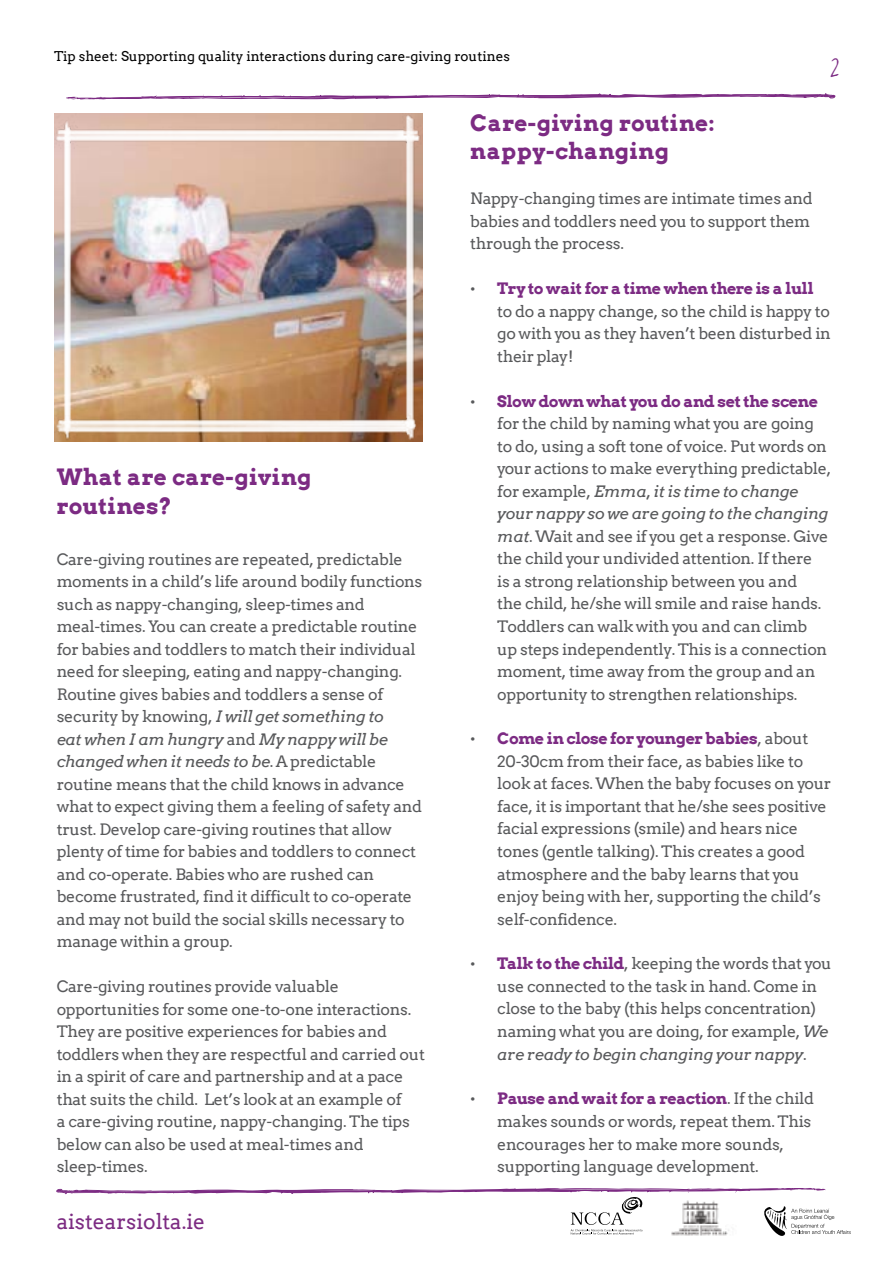
<style>
.page{position:relative;width:893px;height:1263px;background:#fff}
.page>*{position:absolute;margin:0;border:0;box-sizing:border-box;transform-origin:0 0}
.t1{font:34.5px "Aistear Siolta Glyphs";color:#7c2b83}
.t2{font:700 22.5px/28.5px "Arvo";letter-spacing:.02em;color:#7c2b83}
.t3{font:21px "Arvo";color:#7c2b82}
.t4{font:15.75px/22.5px "Arvo";letter-spacing:-.02em;color:#58595b}
.t5{font:13.5px "Arvo";color:#000}
.s1{font-style:italic}
.s2{font-size:13.5px}
.s3{font-weight:700;color:#7c2b83}
</style>
<div class="page">
<svg style="left:66px;top:93px;width:770px;height:7px"></svg>
<svg style="left:56px;top:1188px;width:795px;height:48px"></svg>
<img style="left:54px;top:114px;width:369px;height:327px">
<p class="t5" style="left:54px;top:48px;width:457px">Tip sheet: Supporting quality interactions during care-giving routines</p>
<h1 class="t1" style="left:830px;top:51px;width:10px">2</h1>
<h2 class="t2" style="left:57px;top:462px;width:256px">What are care-giving routines?</h2>
<p class="t4" style="left:57px;top:547px;width:367px">Care-giving routines are repeated, predictable moments in a child’s life around bodily functions such as nappy-changing, sleep-times and meal-times. You can create a predictable routine for babies and toddlers to match their individual need for sleeping, eating and nappy-changing.<br>Routine gives babies and toddlers a sense of security by knowing, <span class="s1">I will get something to<br>eat when I am hungry</span> and <span class="s1">My nappy will be changed when it needs to be</span>. A predictable routine means that the child knows in advance what to expect giving them a feeling of safety and trust. Develop care-giving routines that allow plenty of time for babies and toddlers to connect and co-operate. Babies who are rushed can become frustrated, find it difficult to co-operate and may not build the social skills necessary to manage within a group.</p>
<p class="t4" style="left:57px;top:975px;width:370px">Care-giving routines provide valuable opportunities for some one-to-one interactions.<br>They are positive experiences for babies and toddlers when they are respectful and carried out in a spirit of care and partnership and at a pace that suits the child. Let’s look at an example of<br>a care-giving routine, nappy-changing. The tips below can also be used at meal-times and sleep-times.</p>
<h3 class="t3" style="left:57px;top:1207px;width:150px">aistearsiolta.ie</h3>
<h2 class="t2" style="left:470px;top:108px;width:246px">Care-giving routine: nappy-changing</h2>
<p class="t4" style="left:470px;top:187px;width:344px">Nappy-changing times are intimate times and babies and toddlers need you to support them through the process.</p>
<p class="t4" style="left:497px;top:277px;width:335px;text-indent:-27px"><span class="s2">•</span> <span class="s3">Try to wait for a time when there is a lull </span>to do a nappy change, so the child is happy to go with you as they haven’t been disturbed in their play!</p>
<p class="t4" style="left:497px;top:390px;width:335px;text-indent:-27px"><span class="s2">•</span> <span class="s3">Slow down what you do and set the scene </span>for the child by naming what you are going to do, using a soft tone of voice. Put words on your actions to make everything predictable, for example, <span class="s1">Emma, it is time to change your nappy so we are going to the changing mat</span>. Wait and see if you get a response. Give the child your undivided attention. If there<br>is a strong relationship between you and<br>the child, he/she will smile and raise hands.<br>Toddlers can walk with you and can climb up steps independently. This is a connection moment, time away from the group and an opportunity to strengthen relationships.</p>
<p class="t4" style="left:497px;top:727px;width:336px;text-indent:-27px"><span class="s2">•</span> <span class="s3">Come in close for younger babies</span>, about 20-30cm from their face, as babies like to look at faces. When the baby focuses on your face, it is important that he/she sees positive facial expressions (smile) and hears nice tones (gentle talking). This creates a good atmosphere and the baby learns that you enjoy being with her, supporting the child’s self-confidence.</p>
<p class="t4" style="left:497px;top:952px;width:336px;text-indent:-27px"><span class="s2">•</span> <span class="s3">Talk to the child</span>, keeping the words that you use connected to the task in hand. Come in close to the baby (this helps concentration) naming what you are doing, for example, <span class="s1">We are ready to begin changing your nappy</span>.</p>
<p class="t4" style="left:497px;top:1087px;width:318px;text-indent:-27px"><span class="s2">•</span> <span class="s3">Pause and wait for a reaction</span>. If the child makes sounds or words, repeat them. This encourages her to make more sounds, supporting language development.</p>
</div>
